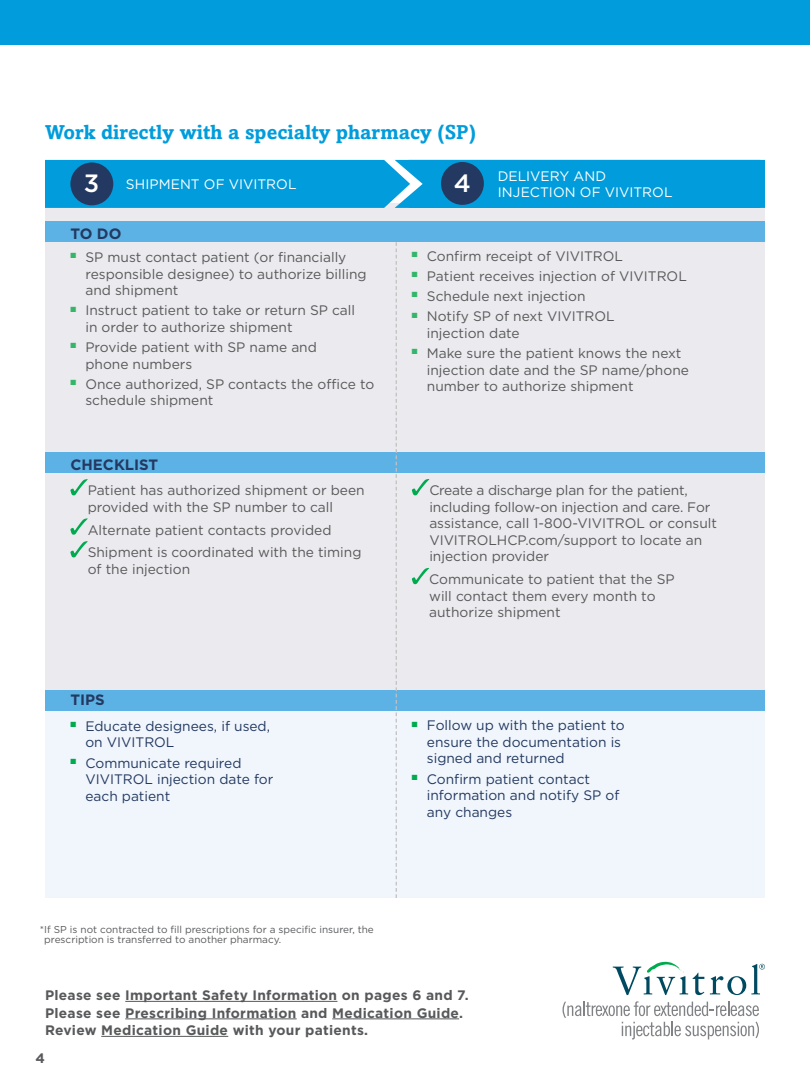
<style>
.page{position:relative;width:810px;height:1080px;background:#fff}
.page>*{position:absolute;margin:0;border:0;box-sizing:border-box;transform-origin:0 0}
.t1{font:500 25px "Gotham";color:#fff}
.Subhead{font:700 20px "Amasis";color:#009cdb}
.Body{font:700 15px "Gotham";color:#243961}
.Body-2{font:13.75px/16.5px "Gotham";color:#58595b}
.t2{font:13.75px/16.5px "Gotham";color:#243961}
.t3{font:700 13.75px/17.5px "Gotham";letter-spacing:.02em;color:#58595b}
.Body-3{font:13.75px/16.5px "Gotham";color:#fff}
.Footnotes{font:10px/10px "Gotham";color:#58595b}
</style>
<div class="page">
<div style="left:0;top:0;width:810px;height:45px;background:#009cdb"></div>
<div style="left:45px;top:203px;width:720px;height:487px;background:#ebeaee"></div>
<div style="left:45px;top:221px;width:720px;height:21px;background:#5cb2e4"></div>
<div style="left:45px;top:452px;width:720px;height:21px;background:#5cb2e4"></div>
<div style="left:45px;top:690px;width:720px;height:21px;background:#5cb2e4"></div>
<div style="left:45px;top:712px;width:720px;height:186px;background:#f0f6fc"></div>
<svg style="left:613px;top:962px;width:91px;height:33px"></svg>
<svg style="left:710px;top:964px;width:55px;height:31px"></svg>
<svg style="left:563px;top:1001px;width:196px;height:38px"></svg>
<svg style="left:70px;top:479px;width:18px;height:16px"></svg>
<svg style="left:70px;top:518px;width:18px;height:17px"></svg>
<svg style="left:70px;top:541px;width:18px;height:16px"></svg>
<svg style="left:412px;top:479px;width:17px;height:16px"></svg>
<svg style="left:412px;top:568px;width:17px;height:16px"></svg>
<div style="left:45px;top:160px;width:720px;height:48px;background:#009cdb"></div>
<div style="left:70px;top:162px;width:43px;height:43px;background:#243961;border-radius:50%"></div>
<div style="left:441px;top:162px;width:43px;height:43px;background:#243961;border-radius:50%"></div>
<svg style="left:396px;top:242px;width:1px;height:656px"></svg>
<hr style="left:125px;top:1001px;width:212px;height:1px;background:#58595b">
<hr style="left:125px;top:1019px;width:172px;height:1px;background:#58595b">
<hr style="left:332px;top:1019px;width:127px;height:1px;background:#58595b">
<hr style="left:101px;top:1036px;width:127px;height:1px;background:#58595b">
<p class="Subhead" style="left:45px;top:120px;width:433px">Work directly with a specialty pharmacy (SP)</p>
<p class="t1" style="left:84px;top:167px;width:17px">3</p>
<p class="Body-3" style="left:126px;top:176px;width:172px">SHIPMENT OF VIVITROL</p>
<p class="t1" style="left:454px;top:167px;width:19px">4</p>
<p class="Body-3" style="left:498px;top:167px;width:176px">DELIVERY AND<br>INJECTION OF VIVITROL</p>
<p class="Body" style="left:70px;top:224px;width:52px">TO DO</p>
<p class="Body-2" style="left:85px;top:249px;width:283px;text-indent:-15px"><sup>■</sup> SP must contact patient (or financially responsible designee) to authorize billing and shipment</p>
<p class="Body-2" style="left:85px;top:302px;width:271px;text-indent:-15px"><sup>■</sup> Instruct patient to take or return SP call in order to authorize shipment</p>
<p class="Body-2" style="left:85px;top:339px;width:233px;text-indent:-15px"><sup>■</sup> Provide patient with SP name and phone numbers</p>
<p class="Body-2" style="left:85px;top:375px;width:290px;text-indent:-15px"><sup>■</sup> Once authorized, SP contacts the office to schedule shipment</p>
<p class="Body" style="left:70px;top:454px;width:89px">CHECKLIST</p>
<p class="Body-2" style="left:88px;top:482px;width:279px">Patient has authorized shipment or been provided with the SP number to call</p>
<p class="Body-2" style="left:88px;top:521px;width:245px">Alternate patient contacts provided</p>
<p class="Body-2" style="left:88px;top:544px;width:275px">Shipment is coordinated with the timing of the injection</p>
<p class="Body" style="left:70px;top:690px;width:36px">TIPS</p>
<p class="t2" style="left:85px;top:718px;width:186px;text-indent:-15px"><sup>■</sup> Educate designees, if used, on VIVITROL</p>
<p class="t2" style="left:85px;top:754px;width:189px;text-indent:-15px"><sup>■</sup> Communicate required<br>VIVITROL injection date for each patient</p>
<p class="Body-2" style="left:412px;top:247px;width:213px"><sup>■</sup> Confirm receipt of VIVITROL</p>
<p class="Body-2" style="left:412px;top:268px;width:276px"><sup>■</sup> Patient receives injection of VIVITROL</p>
<p class="Body-2" style="left:412px;top:288px;width:175px"><sup>■</sup> Schedule next injection</p>
<p class="Body-2" style="left:427px;top:308px;width:189px;text-indent:-15px"><sup>■</sup> Notify SP of next VIVITROL injection date</p>
<p class="Body-2" style="left:427px;top:345px;width:264px;text-indent:-15px"><sup>■</sup> Make sure the patient knows the next injection date and the SP name/phone number to authorize shipment</p>
<p class="Body-2" style="left:429px;top:482px;width:289px">Create a discharge plan for the patient, including follow-on injection and care. For assistance, call 1-800-VIVITROL or consult VIVITROLHCP.com/support to locate an injection provider</p>
<p class="Body-2" style="left:429px;top:571px;width:247px">Communicate to patient that the SP will contact them every month to authorize shipment</p>
<p class="t2" style="left:427px;top:717px;width:199px;text-indent:-15px"><sup>■</sup> Follow up with the patient to ensure the documentation is signed and returned</p>
<p class="t2" style="left:427px;top:770px;width:194px;text-indent:-15px"><sup>■</sup> Confirm patient contact information and notify SP of any changes</p>
<p class="Footnotes" style="left:44px;top:924px;width:331px;text-indent:-4px">*If SP is not contracted to fill prescriptions for a specific insurer, the prescription is transferred to another pharmacy.</p>
<p class="t3" style="left:45px;top:986px;width:425px">Please see Important Safety Information on pages 6 and 7.<br>Please see Prescribing Information and Medication Guide.</p>
<p class="t3" style="left:45px;top:1021px;width:325px">Review Medication Guide with your patients.</p>
<p class="t3" style="left:36px;top:1050px;width:11px">4</p>
</div>
